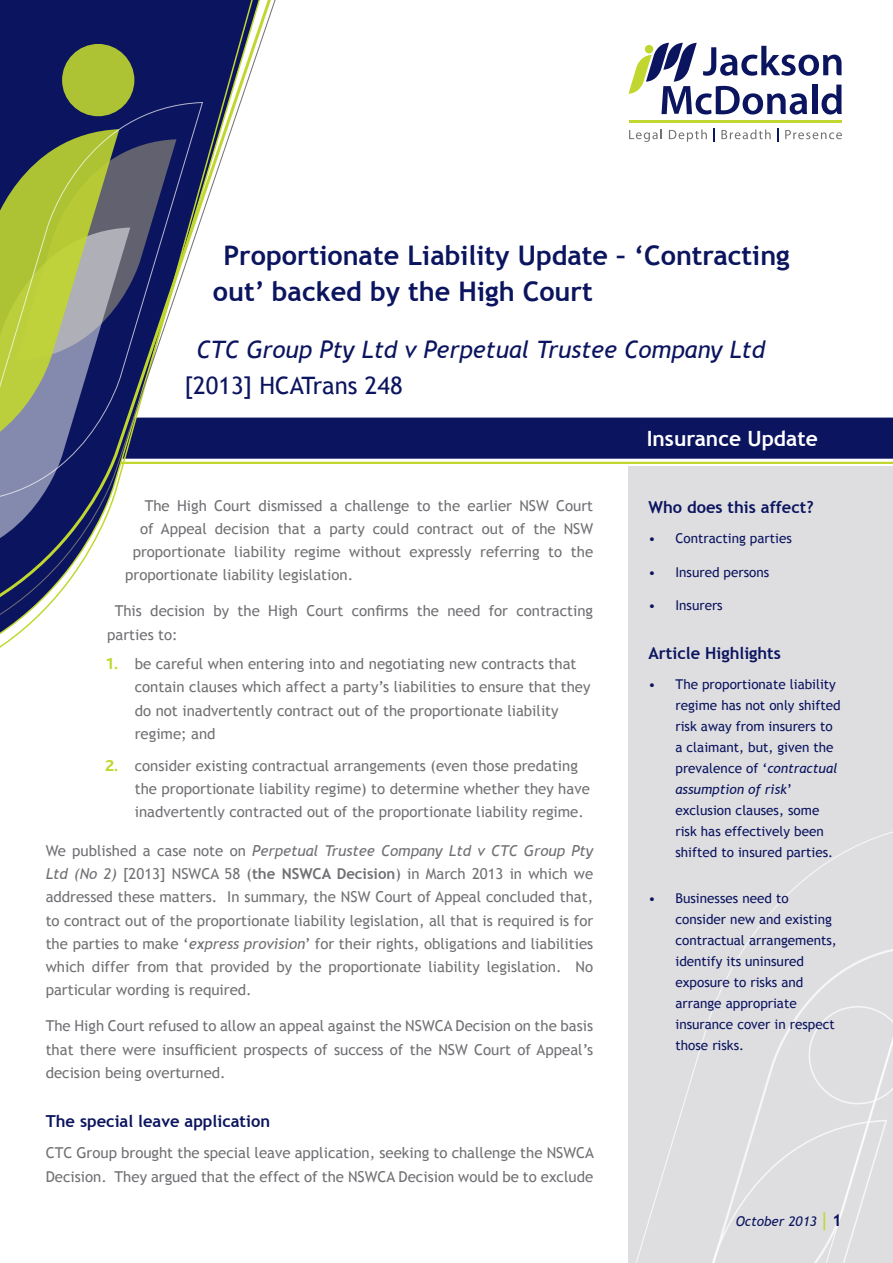
<style>
.page{position:relative;width:893px;height:1263px;background:#fff}
.page>*{position:absolute;margin:0;border:0;box-sizing:border-box;transform-origin:0 0}
.t1{font:700 27px/36px "Trebuchet MS";color:#0b145e}
.t2{font:italic 24px "Trebuchet MS";color:#0b145e}
.t3{font:24px "Trebuchet MS";color:#0b145e}
.t4{font:700 21px "Trebuchet MS";color:#fff}
.t5{font:700 16.5px "Trebuchet MS";color:#0b145e}
.t6{font:15px/23.2px "Trebuchet MS";color:#717074}
.t7{font:13.5px/21px "Trebuchet MS";color:#0b145e}
.t8{font:italic 13.5px "Trebuchet MS";color:#0b145e}
.s1{font-family:"Bliss";font-weight:800;font-size:16.5px;color:#c1d72f}
.s2{font-style:italic}
.s3{font-weight:700}
.s4{font-family:"Bliss";font-style:normal;font-size:18px;color:#c1d72f}
.s5{font-weight:700;font-style:normal;font-size:16.5px}
</style>
<div class="page">
<div style="left:628px;top:466px;width:265px;height:797px;background:#dedee1"></div>
<svg style="left:679px;top:831px;width:214px;height:288px"></svg>
<svg style="left:636px;top:1119px;width:251px;height:144px"></svg>
<svg style="left:809px;top:1006px;width:84px;height:98px"></svg>
<svg style="left:628px;top:43px;width:214px;height:72px"></svg>
<div style="left:645px;top:45px;width:8px;height:8px;background:#c1d72f;border-radius:50%"></div>
<hr style="left:628px;top:121px;width:213px;height:2px;background:#c1d72f">
<svg style="left:0;top:0;width:276px;height:645px"></svg>
<svg style="left:0;top:128px;width:893px;height:431px"></svg>
<div style="left:62px;top:44px;width:72px;height:72px;background:#aec333;border-radius:50%"></div>
<svg style="left:0;top:101px;width:204px;height:401px;background:#757e78"></svg>
<h1 class="t1" style="left:213px;top:237px;width:578px;text-indent:11px">Proportionate Liability Update – ‘Contracting out’ backed by the High Court</h1>
<h2 class="t2" style="left:196px;top:335px;width:570px">CTC Group Pty Ltd v Perpetual Trustee Company Ltd</h2>
<h2 class="t3" style="left:184px;top:371px;width:220px">[2013] HCATrans 248</h2>
<p class="t6" style="left:145px;top:494px;width:450px">The High Court dismissed a challenge to the earlier NSW Court</p>
<p class="t6" style="left:140px;top:517px;width:455px">of Appeal decision that a party could contract out of the NSW</p>
<p class="t6" style="left:133px;top:540px;width:462px">proportionate liability regime without expressly referring to the</p>
<p class="t6" style="left:125px;top:564px;width:229px">proportionate liability legislation.</p>
<p class="t6" style="left:107px;top:600px;width:487px;text-indent:8px">This decision by the High Court confirms the need for contracting parties to:</p>
<p class="t6" style="left:135px;top:652px;width:457px;text-indent:-30px"><span class="s1">1.</span> be careful when entering into and negotiating new contracts that contain clauses which affect a party’s liabilities to ensure that they do not inadvertently contract out of the proportionate liability regime; and</p>
<p class="t6" style="left:135px;top:754px;width:457px;text-indent:-30px"><span class="s1">2.</span> consider existing contractual arrangements (even those predating the proportionate liability regime) to determine whether they have inadvertently contracted out of the proportionate liability regime.</p>
<p class="t6" style="left:46px;top:839px;width:549px;text-align:justify">We published a case note on <span class="s2">Perpetual Trustee Company Ltd v CTC Group Pty Ltd (No 2)</span> [2013] NSWCA 58 (<span class="s3">the NSWCA Decision</span>) in March 2013 in which we addressed these matters. In summary, the NSW Court of Appeal concluded that, to contract out of the proportionate liability legislation, all that is required is for the parties to make ‘<span class="s2">express provision</span>’ for their rights, obligations and liabilities which differ from that provided by the proportionate liability legislation. No particular wording is required.</p>
<p class="t6" style="left:46px;top:1014px;width:549px;text-align:justify">The High Court refused to allow an appeal against the NSWCA Decision on the basis that there were insufficient prospects of success of the NSW Court of Appeal’s decision being overturned.</p>
<p class="t5" style="left:46px;top:1110px;width:226px">The special leave application</p>
<p class="t6" style="left:46px;top:1141px;width:550px">CTC Group brought the special leave application, seeking to challenge the NSWCA<br>Decision. They argued that the effect of the NSWCA Decision would be to exclude</p>
<h3 class="t4" style="left:647px;top:425px;width:173px">Insurance Update</h3>
<p class="t5" style="left:648px;top:497px;width:167px">Who does this affect?</p>
<p class="t7" style="left:648px;top:528px;width:145px">• Contracting parties</p>
<p class="t7" style="left:648px;top:562px;width:122px">• Insured persons</p>
<p class="t7" style="left:648px;top:595px;width:76px">• Insurers</p>
<p class="t5" style="left:648px;top:643px;width:134px">Article Highlights</p>
<p class="t7" style="left:675px;top:674px;width:167px;text-indent:-27px">• The proportionate liability regime has not only shifted risk away from insurers to a claimant, but, given the prevalence of ‘<span class="s2">contractual assumption of risk</span>’ exclusion clauses, some risk has effectively been shifted to insured parties.</p>
<p class="t7" style="left:675px;top:888px;width:163px;text-indent:-27px">• Businesses need to consider new and existing contractual arrangements, identify its uninsured exposure to risks and arrange appropriate insurance cover in respect those risks.</p>
<p class="t8" style="left:736px;top:1213px;width:108px">October 2013 <span class="s4">|</span> <span class="s5">1</span></p>
</div>
